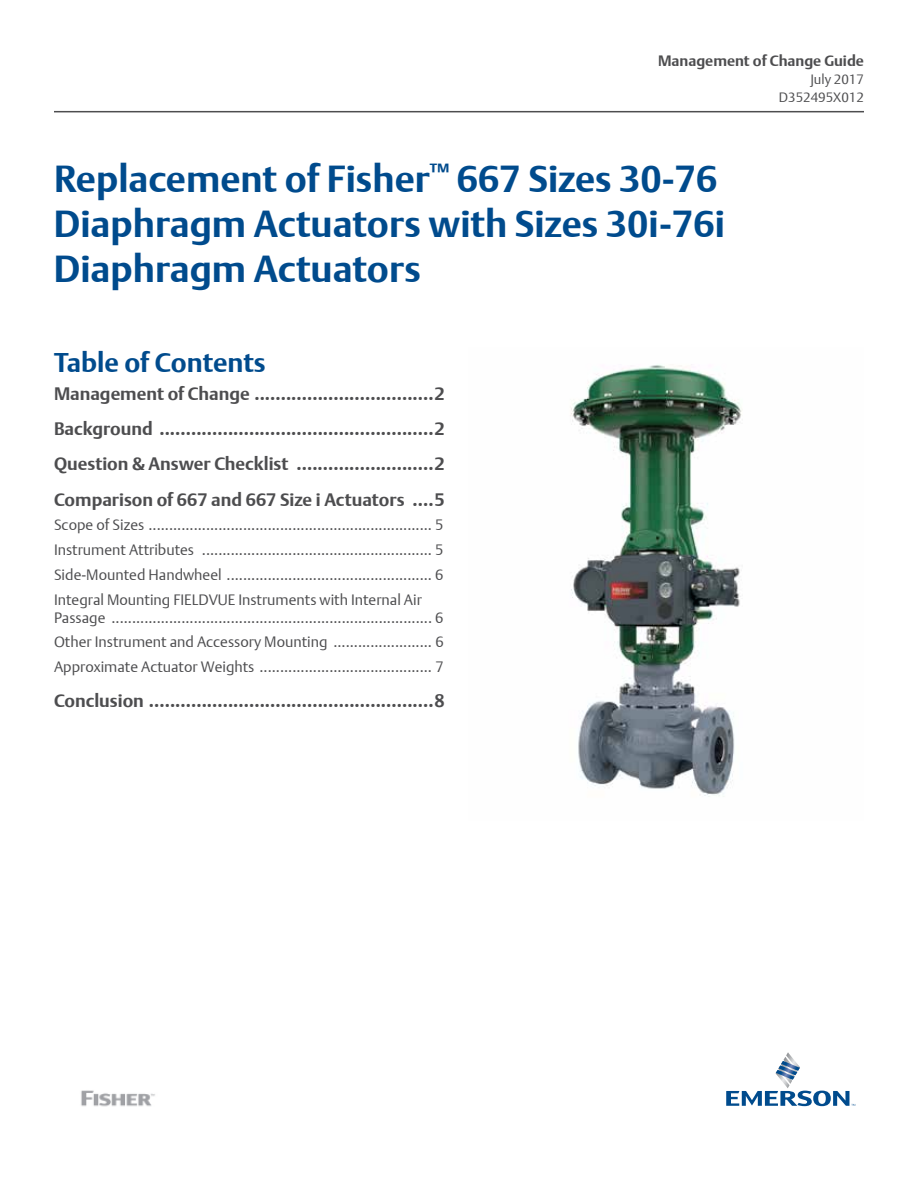
<style>
.page{position:relative;width:918px;height:1188px;background:#fff}
.page>*{position:absolute;margin:0;border:0;box-sizing:border-box;transform-origin:0 0}
.t1{font:700 37.5px/45px "DTL Argo T";color:#004b8d}
.t2{font:700 27px "DTL Argo T";color:#004b8d}
.t3{font:700 18px/35.1px "DTL Argo T";color:#4d4d4f;text-align:justify}
.t4{font:300 15px/24.8px "DTL Argo T";color:#4d4d4f;text-align:justify}
.t5{font:700 15px "DTL Argo T";color:#4d4d4f}
.t6{font:300 13.5px/18px "DTL Argo T";color:#4d4d4f;text-align:right}
</style>
<div class="page">
<img style="left:570px;top:365px;width:172px;height:432px">
<svg style="left:726px;top:1052px;width:129px;height:54px"></svg>
<img style="left:81px;top:1090px;width:74px;height:17px">
<hr style="left:54px;top:111px;width:810px;height:1px;background:#4d4d4f">
<p class="t5" style="left:658px;top:51px;width:207px">Management of Change Guide</p>
<p class="t6" style="left:779px;top:70px;width:87px">July 2017<br>D352495X012</p>
<h1 class="t1" style="left:54px;top:155px;width:673px">Replacement of Fisher<sup>™</sup> 667 Sizes 30-76<br>Diaphragm Actuators with Sizes 30i-76i<br>Diaphragm Actuators</h1>
<h2 class="t2" style="left:54px;top:346px;width:213px">Table of Contents</h2>
<p class="t3" style="left:54px;top:376px;width:392px">Management of Change ..................................2<br>Background ....................................................2<br>Question &amp; Answer Checklist ..........................2<br>Comparison of 667 and 667 Size i Actuators ....5</p>
<p class="t4" style="left:54px;top:512px;width:391px">Scope of Sizes ..................................................................... 5<br>Instrument Attributes ........................................................ 5<br>Side-Mounted Handwheel .................................................. 6<br>Integral Mounting FIELDVUE Instruments with Internal Air</p>
<p class="t4" style="left:54px;top:605px;width:391px">Passage .............................................................................. 6<br>Other Instrument and Accessory Mounting ........................ 6<br>Approximate Actuator Weights .......................................... 7</p>
<p class="t3" style="left:54px;top:683px;width:392px">Conclusion ......................................................8</p>
</div>
